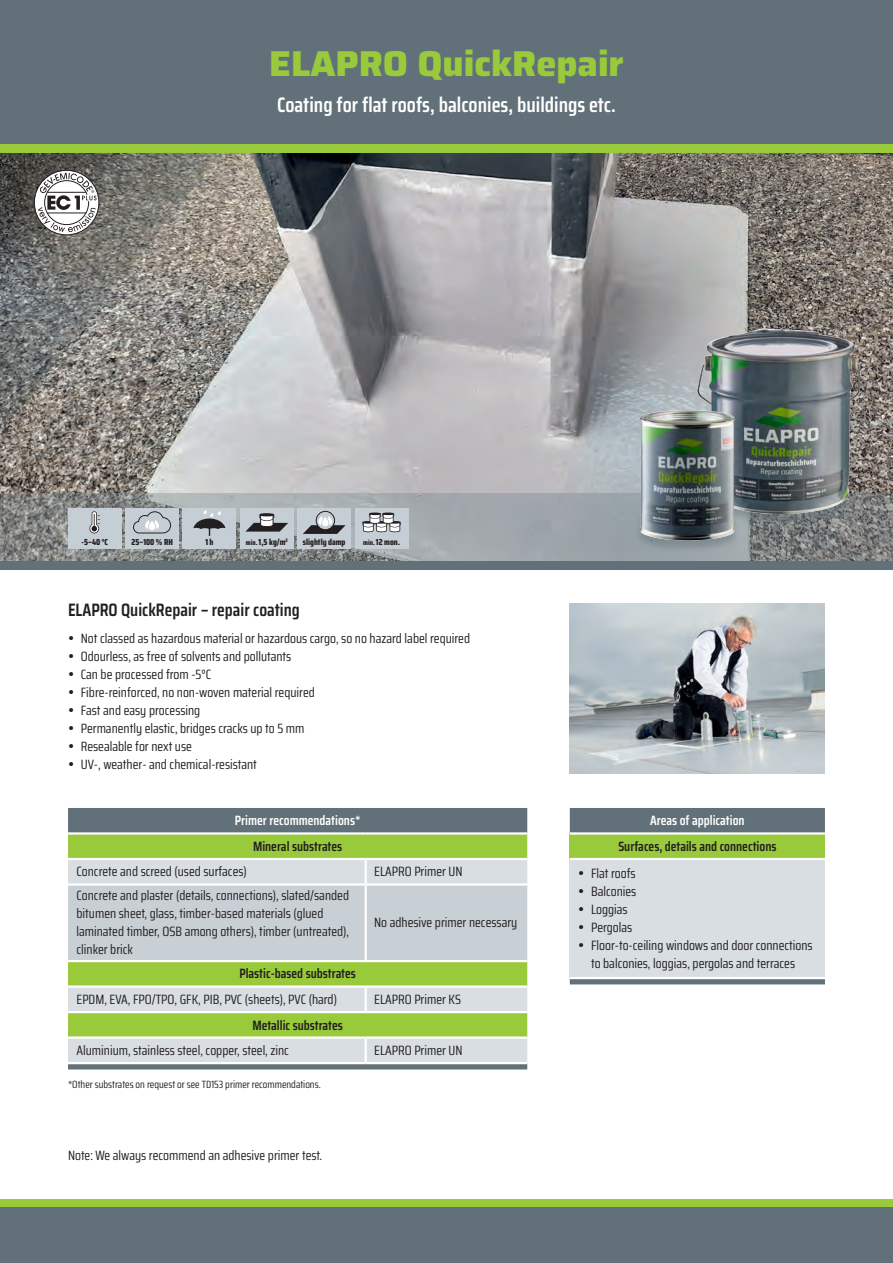
<style>
.page{position:relative;width:893px;height:1263px;background:#fff}
.page>*{position:absolute;margin:0;border:0;box-sizing:border-box;transform-origin:0 0}
.t1{font:800 36px "Saira";color:#99ca3b}
.t2{font:600 21px "Saira Condensed";color:#fff}
.t3{font:600 18px "Saira Condensed";color:#231f20}
.t4{font:13.5px/18px "Saira Condensed";color:#231f20}
.t5{font:600 13.5px "Saira Condensed";color:#231f20}
.t6{font:600 13.5px "Saira Condensed";color:#fff}
.t7{font:10.5px "Saira Condensed";color:#231f20}
.t8{font:800 8.7px "Saira Condensed";color:#231f20}
.t9{font:800 5.1px "Saira Condensed";color:#231f20}
.s1{font-size:7.2px}
</style>
<div class="page">
<img style="left:1px;top:153px;width:892px;height:340px">
<img style="left:0;top:153px;width:1px;height:409px">
<div style="left:0;top:0;width:893px;height:145px;background:#627179"></div>
<div style="left:0;top:145px;width:893px;height:8px;background:#99ca3b"></div>
<div style="left:0;top:1199px;width:893px;height:9px;background:#99ca3b"></div>
<svg style="left:0;top:493px;width:893px;height:68px;background:#959a9c"></svg>
<div style="left:0;top:1208px;width:893px;height:55px;background:#627179"></div>
<img style="left:570px;top:604px;width:255px;height:170px">
<div style="left:68px;top:808px;width:459px;height:261px;background:#627179"></div>
<div style="left:68px;top:835px;width:459px;height:23px;background:#99ca3b"></div>
<svg style="left:68px;top:860px;width:459px;height:202px;background:#bfd69f"></svg>
<div style="left:68px;top:886px;width:459px;height:74px;background:#c9d0d5"></div>
<hr style="left:68px;top:832px;width:298px;height:3px;background:#fff">
<hr style="left:366px;top:832px;width:161px;height:3px;background:#fff">
<hr style="left:365px;top:860px;width:2px;height:23px;background:#fff">
<hr style="left:365px;top:886px;width:2px;height:74px;background:#fff">
<hr style="left:68px;top:960px;width:298px;height:2px;background:#fff">
<hr style="left:366px;top:960px;width:161px;height:2px;background:#fff">
<hr style="left:365px;top:988px;width:2px;height:23px;background:#fff">
<hr style="left:365px;top:1039px;width:2px;height:23px;background:#fff">
<hr style="left:68px;top:858px;width:298px;height:2px;background:#fff">
<hr style="left:366px;top:858px;width:161px;height:2px;background:#fff">
<hr style="left:68px;top:883px;width:298px;height:3px;background:#fff">
<hr style="left:366px;top:883px;width:161px;height:3px;background:#fff">
<hr style="left:68px;top:985px;width:298px;height:3px;background:#fff">
<hr style="left:366px;top:985px;width:161px;height:3px;background:#fff">
<hr style="left:68px;top:1011px;width:298px;height:2px;background:#fff">
<hr style="left:366px;top:1011px;width:161px;height:2px;background:#fff">
<hr style="left:68px;top:1036px;width:298px;height:3px;background:#fff">
<hr style="left:366px;top:1036px;width:161px;height:3px;background:#fff">
<hr style="left:68px;top:1062px;width:298px;height:2px;background:#fff">
<hr style="left:366px;top:1062px;width:161px;height:2px;background:#fff">
<div style="left:0;top:561px;width:893px;height:9px;background:#627179"></div>
<div style="left:68px;top:508px;width:53px;height:41px;background:#c4ced4"></div>
<svg style="left:89px;top:511px;width:11px;height:22px"></svg>
<div style="left:125px;top:508px;width:54px;height:41px;background:#c4ced4"></div>
<svg style="left:133px;top:511px;width:38px;height:22px"></svg>
<div style="left:298px;top:508px;width:53px;height:41px;background:#c4ced4"></div>
<svg style="left:303px;top:511px;width:43px;height:23px"></svg>
<div style="left:355px;top:508px;width:53px;height:41px;background:#c4ced4"></div>
<svg style="left:362px;top:512px;width:39px;height:20px"></svg>
<div style="left:240px;top:508px;width:53px;height:41px;background:#c4ced4"></div>
<svg style="left:245px;top:513px;width:43px;height:19px"></svg>
<div style="left:183px;top:508px;width:53px;height:41px;background:#c4ced4"></div>
<svg style="left:193px;top:510px;width:32px;height:26px"></svg>
<div style="left:634px;top:485px;width:221px;height:69px;background:#627179;opacity:.5"></div>
<img style="left:695px;top:327px;width:169px;height:190px">
<img style="left:627px;top:407px;width:119px;height:136px">
<svg style="left:34px;top:170px;width:65px;height:65px"></svg>
<svg style="left:570px;top:808px;width:255px;height:176px;background:#bdcabb"></svg>
<h1 class="t1" style="left:269px;top:35px;width:356px">ELAPRO QuickRepair</h1>
<h2 class="t2" style="left:277px;top:89px;width:340px">Coating for flat roofs, balconies, buildings etc.</h2>
<p class="t8" style="left:82px;top:535px;width:28px">-5–40 °C</p>
<p class="t8" style="left:132px;top:535px;width:43px">25–100 % RH</p>
<p class="t8" style="left:246px;top:535px;width:41px"><span class="s1">min.</span>1,5 kg/m</p>
<p class="t8" style="left:303px;top:535px;width:44px">slightly damp</p>
<p class="t8" style="left:363px;top:535px;width:38px"><span class="s1">min.</span>12 mon.</p>
<p class="t8" style="left:205px;top:535px;width:10px">1 h</p>
<p class="t9" style="left:285px;top:536px;width:4px">2</p>
<h3 class="t3" style="left:68px;top:596px;width:233px">ELAPRO QuickRepair – repair coating</h3>
<p class="t4" style="left:81px;top:629px;width:391px">Not classed as hazardous material or hazardous cargo, so no hazard label required Odourless, as free of solvents and pollutants<br>Can be processed from -5°C<br>Fibre-reinforced, no non-woven material required<br>Fast and easy processing<br>Permanently elastic, bridges cracks up to 5 mm<br>Resealable for next use<br>UV-, weather- and chemical-resistant</p>
<p class="t6" style="left:235px;top:810px;width:127px">Primer recommendations*</p>
<p class="t5" style="left:253px;top:836px;width:91px">Mineral substrates</p>
<p class="t4" style="left:77px;top:862px;width:172px">Concrete and screed (used surfaces)</p>
<p class="t4" style="left:374px;top:862px;width:90px">ELAPRO Primer UN</p>
<p class="t4" style="left:77px;top:886px;width:274px">Concrete and plaster (details, connections), slated/sanded bitumen sheet, glass, timber-based materials (glued laminated timber, OSB among others), timber (untreated), clinker brick</p>
<p class="t4" style="left:374px;top:913px;width:145px">No adhesive primer necessary</p>
<p class="t5" style="left:239px;top:963px;width:118px">Plastic-based substrates</p>
<p class="t4" style="left:77px;top:990px;width:262px">EPDM, EVA, FPO/TPO, GFK, PIB, PVC (sheets), PVC (hard)</p>
<p class="t4" style="left:374px;top:990px;width:88px">ELAPRO Primer KS</p>
<p class="t5" style="left:252px;top:1014px;width:92px">Metallic substrates</p>
<p class="t4" style="left:77px;top:1041px;width:214px">Aluminium, stainless steel, copper, steel, zinc</p>
<p class="t4" style="left:374px;top:1041px;width:90px">ELAPRO Primer UN</p>
<p class="t7" style="left:68px;top:1076px;width:254px">*Other substrates on request or see TD153 primer recommendations.</p>
<p class="t4" style="left:68px;top:1146px;width:256px">Note: We always recommend an adhesive primer test.</p>
<p class="t6" style="left:650px;top:810px;width:96px">Areas of application</p>
<p class="t5" style="left:618px;top:836px;width:160px">Surfaces, details and connections</p>
<p class="t4" style="left:591px;top:864px;width:223px">Flat roofs<br>Balconies<br>Loggias<br>Pergolas<br>Floor-to-ceiling windows and door connections to balconies, loggias, pergolas and terraces</p>
</div>
